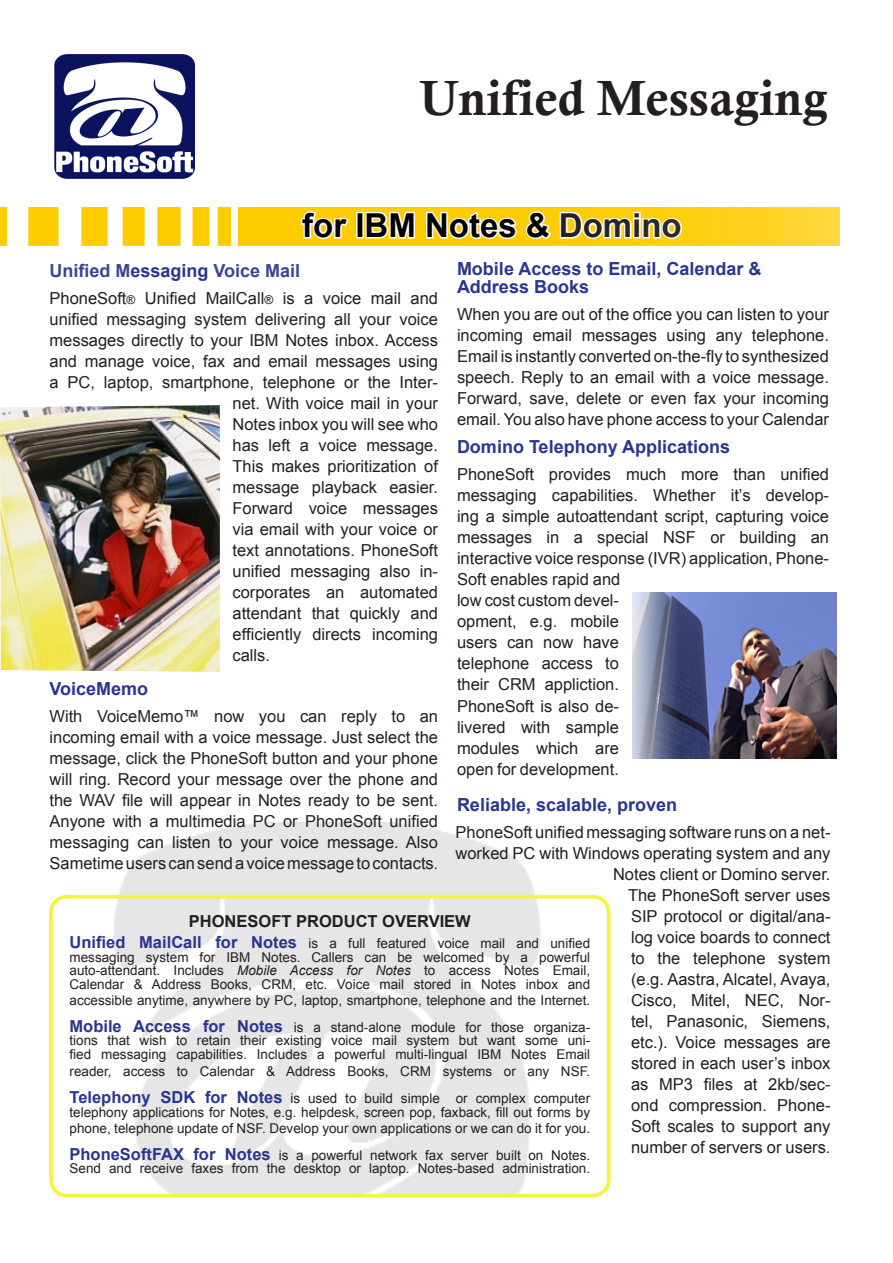
<style>
.page{position:relative;width:893px;height:1263px;background:#fff}
.page>*{position:absolute;margin:0;border:0;box-sizing:border-box;transform-origin:0 0}
.t1{font:49.5px "Calis MT Bol";color:#231f20}
.t2{font:700 33px "Arial";color:#000}
.t3{font:700 18px "Arial";color:#2a368f}
.t4{font:700 18px "Arial";color:#3c4496}
.t5{font:16.5px/21px "Arial";color:#231f20;text-align:justify}
.t6{font:700 16.5px "Arial";color:#231f20}
.t7{font:13.5px/13.5px "Arial";color:#231f20}
.s1{color:#231f20}
.s2{color:#2a368f}
.s3{font-size:12px}
.s4{font-size:15px}
.s5{font-weight:700;font-size:16.5px;color:#2a368f}
.s6{font-style:italic}
</style>
<div class="page">
<svg style="left:0;top:206px;width:840px;height:40px"></svg>
<img style="left:54px;top:54px;width:140px;height:125px">
<img style="left:0;top:405px;width:220px;height:267px">
<img style="left:633px;top:592px;width:204px;height:167px">
<p class="t1" style="left:419px;top:69px;width:410px">Unified Messaging</p>
<h2 class="t2" style="left:302px;top:203px;width:381px">for IBM Notes &amp; <span class="s1">Domino</span></h2>
<p class="t3" style="left:457px;top:257px;width:306px">Mobile Access to Email, Calendar &amp;</p>
<p class="t3" style="left:457px;top:275px;width:134px">Address Books</p>
<p class="t5" style="left:457px;top:304px;width:373px">When you are out of the office you can listen to your incoming email messages using any telephone.</p>
<p class="t5" style="left:457px;top:346px;width:373px">Email is instantly converted on-the-fly to synthesized speech. Reply to an email with a voice message.<br>Forward, save, delete or even fax your incoming</p>
<p class="t5" style="left:457px;top:409px;width:373px">email. You also have phone access to your Calendar</p>
<p class="t3" style="left:457px;top:435px;width:275px">Domino Telephony Applications</p>
<p class="t5" style="left:457px;top:464px;width:373px">PhoneSoft provides much more than unified</p>
<p class="t5" style="left:457px;top:485px;width:373px">messaging capabilities. Whether it’s develop&shy;ing a simple autoattendant script, capturing voice</p>
<p class="t5" style="left:457px;top:527px;width:373px">messages in a special NSF or building an</p>
<p class="t5" style="left:457px;top:548px;width:373px;text-align:left">interactive voice response (IVR) application, Phone-<br>Soft enables rapid and<br>low cost custom devel-<br>opment, e.g. mobile<br>users can now have<br>telephone access to<br>their CRM appliction.<br>PhoneSoft is also de-<br>livered with sample<br>modules which are<br>open for development.</p>
<p class="t3" style="left:457px;top:792px;width:222px">Reliable, scalable, proven</p>
<p class="t5" style="left:455px;top:821px;width:377px;text-align:right">PhoneSoft unified messaging software runs on a net&shy;worked PC with Windows operating system and any Notes client or Domino server.<br>The PhoneSoft server uses</p>
<p class="t5" style="left:631px;top:905px;width:201px">SIP protocol or digital/ana&shy;log voice boards to connect to the telephone system (e.g. Aastra, Alcatel, Avaya, Cisco, Mitel, NEC, Nor&shy;tel, Panasonic, Siemens, etc.). Voice messages are stored in each user’s inbox as MP3 files at 2kb/sec&shy;ond compression. Phone-Soft scales to support any</p>
<p class="t5" style="left:631px;top:1136px;width:201px">number of servers or users.</p>
<p class="t4" style="left:50px;top:259px;width:252px">Unified M<span class="s2">essaging</span> Voice Mail</p>
<p class="t5" style="left:50px;top:288px;width:390px">PhoneSoft<span class="s3">®</span> Unified MailCall<span class="s3">®</span> is a voice mail and</p>
<p class="t5" style="left:50px;top:309px;width:390px">unified messaging system delivering all your voice</p>
<p class="t5" style="left:50px;top:330px;width:390px">messages directly to your IBM Notes inbox. Access</p>
<p class="t5" style="left:50px;top:351px;width:390px">and manage voice, fax and email messages using</p>
<p class="t5" style="left:50px;top:372px;width:390px">a PC, laptop, smartphone, telephone or the Inter-</p>
<p class="t5" style="left:232px;top:393px;width:207px">net. With voice mail in your</p>
<p class="t5" style="left:232px;top:414px;width:207px">Notes inbox you will see who</p>
<p class="t5" style="left:232px;top:435px;width:207px">has left a voice message.</p>
<p class="t5" style="left:232px;top:456px;width:207px">This makes prioritization of</p>
<p class="t5" style="left:232px;top:477px;width:207px">message playback easier.</p>
<p class="t5" style="left:232px;top:498px;width:207px">Forward voice messages</p>
<p class="t5" style="left:232px;top:519px;width:207px">via email with your voice or</p>
<p class="t5" style="left:232px;top:540px;width:207px">text annotations. PhoneSoft</p>
<p class="t5" style="left:232px;top:561px;width:207px">unified messaging also in-</p>
<p class="t5" style="left:232px;top:582px;width:207px">corporates an automated</p>
<p class="t5" style="left:232px;top:603px;width:207px">attendant that quickly and</p>
<p class="t5" style="left:232px;top:624px;width:207px">efficiently directs incoming</p>
<p class="t5" style="left:232px;top:645px;width:39px">calls.</p>
<p class="t3" style="left:50px;top:677px;width:100px">VoiceMemo</p>
<p class="t5" style="left:50px;top:706px;width:390px">With VoiceMemo™ now you can reply to an</p>
<p class="t5" style="left:50px;top:727px;width:390px">incoming email with a voice message. Just select the</p>
<p class="t5" style="left:50px;top:748px;width:390px">message, click the PhoneSoft button and your phone will ring. Record your message over the phone and the WAV file will appear in Notes ready to be sent.<br>Anyone with a multimedia PC or PhoneSoft unified</p>
<p class="t5" style="left:50px;top:832px;width:390px">messaging can listen to your voice message. Also</p>
<p class="t5" style="left:50px;top:853px;width:390px">Sametime users can send a voice message to contacts<span class="s4">.</span></p>
<p class="t6" style="left:189px;top:910px;width:284px">PHONESOFT PRODUCT OVERVIEW</p>
<p class="t7" style="left:70px;top:937px;width:522px"><span class="s5">Unified MailCall for Notes</span> is a full featured voice mail and unified</p>
<p class="t7" style="left:70px;top:950px;width:522px">messaging system for IBM Notes. Callers can be welcomed by a powerful</p>
<p class="t7" style="left:70px;top:964px;width:522px">auto-attendant. Includes <span class="s6">Mobile Access for Notes</span> to access Notes Email,</p>
<p class="t7" style="left:70px;top:977px;width:522px">Calendar &amp; Address Books, CRM, etc. Voice mail stored in Notes inbox and</p>
<p class="t7" style="left:70px;top:993px;width:522px">accessible anytime, anywhere by PC, laptop, smartphone, telephone and the Internet.</p>
<p class="t7" style="left:70px;top:1020px;width:522px;text-align:justify"><span class="s5">Mobile Access for Notes</span> is a stand-alone module for those organiza&shy;tions that wish to retain their existing voice mail system but want some uni&shy;fied messaging capabilities. Includes a powerful multi-lingual IBM Notes Email</p>
<p class="t7" style="left:70px;top:1065px;width:522px">reader, access to Calendar &amp; Address Books, CRM systems or any NSF.</p>
<p class="t7" style="left:70px;top:1092px;width:522px"><span class="s5">Telephony SDK for Notes</span> is used to build simple or complex computer telephony applications for Notes, e.g. helpdesk, screen pop, faxback, fill out forms by</p>
<p class="t7" style="left:70px;top:1121px;width:522px">phone, telephone update of NSF. Develop your own applications or we can do it for you.</p>
<p class="t7" style="left:70px;top:1148px;width:522px"><span class="s5">PhoneSoftFAX for Notes</span> is a powerful network fax server built on Notes.<br>Send and receive faxes from the desktop or laptop. Notes-based administration.</p>
</div>
